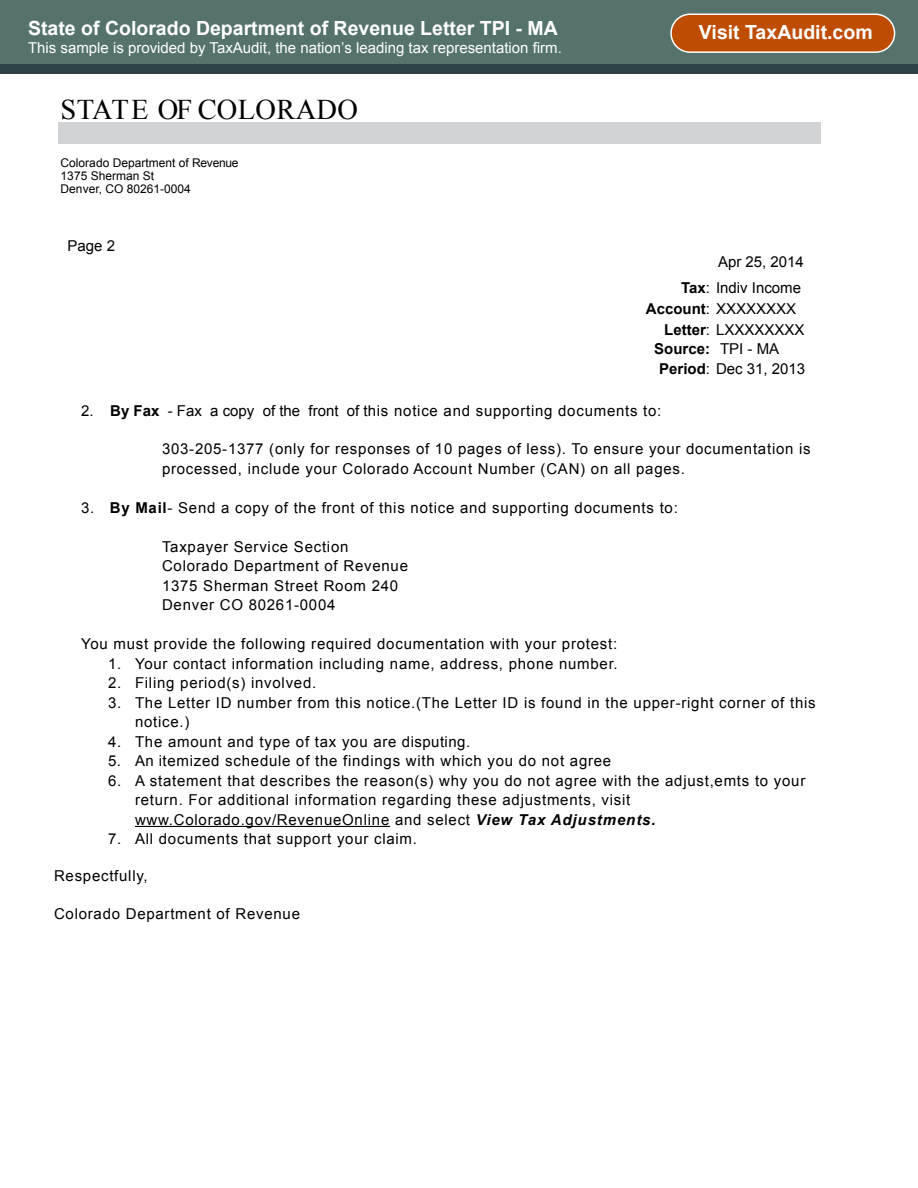
<style>
.page{position:relative;width:918px;height:1188px;background:#fff}
.page>*{position:absolute;margin:0;border:0;box-sizing:border-box;transform-origin:0 0}
.t1{font:28.5px "Times New Roman";letter-spacing:.01em;color:#000}
.t2{font:700 19.5px "Arial";color:#fff}
.t3{font:15px/19.5px "Arial";letter-spacing:.05em;color:#000}
.t4{font:15px/25.5px "Arial";color:#000}
.t5{font:15px "Arial";color:#fff}
.t6{font:12px/12.8px "Arial";color:#000}
.s1{font-weight:700}
.s2{font-weight:700;font-style:italic}
</style>
<div class="page">
<div style="left:58px;top:123px;width:763px;height:21px;background:#d1d3d4"></div>
<hr style="left:135px;top:826px;width:255px;height:1px;background:#000">
<div style="left:0;top:0;width:918px;height:70px;background:#55726c"></div>
<div style="left:0;top:64px;width:918px;height:9px;background:#2d4245"></div>
<div style="left:671px;top:14px;width:224px;height:38px;background:#be4d02;border-radius:19px"></div>
<div style="left:670px;top:14px;width:225px;height:39px;border:2px solid #fff;border-radius:19px"></div>
<h2 class="t2" style="left:28px;top:15px;width:531px">State of Colorado Department of Revenue Letter TPI - MA</h2>
<p class="t5" style="left:28px;top:38px;width:535px">This sample is provided by TaxAudit, the nation’s leading tax representation firm.</p>
<h1 class="t1" style="left:61px;top:90px;width:299px">STATE OF COLORADO</h1>
<p class="t6" style="left:61px;top:157px;width:179px">Colorado Department of Revenue<br>1375 Sherman St<br>Denver, CO 80261-0004</p>
<p class="t3" style="left:68px;top:236px;width:49px">Page 2</p>
<h2 class="t2" style="left:699px;top:19px;width:175px">Visit TaxAudit.com</h2>
<p class="t4" style="left:681px;top:249px;width:124px;text-align:right">Apr 25, 2014<br><span class="s1">Tax</span>: Indiv Income</p>
<p class="t4" style="left:664px;top:298px;width:142px;line-height:21px;text-indent:-18px"><span class="s1">Account</span>: XXXXXXXX<br><span class="s1">Letter</span>: LXXXXXXXX</p>
<p class="t4" style="left:659px;top:339px;width:148px;line-height:19.5px;text-indent:-5px"><span class="s1">Source:</span> TPI - MA<br><span class="s1">Period</span>: Dec 31, 2013</p>
<p class="t3" style="left:81px;top:401px;width:582px">2. <span class="s1">By Fax</span> - Fax a copy of the front of this notice and supporting documents to:</p>
<p class="t3" style="left:162px;top:439px;width:650px">303-205-1377 (only for responses of 10 pages of less). To ensure your documentation is processed, include your Colorado Account Number (CAN) on all pages.</p>
<p class="t3" style="left:81px;top:498px;width:598px">3. <span class="s1">By Mail</span>- Send a copy of the front of this notice and supporting documents to:</p>
<p class="t3" style="left:162px;top:537px;width:248px">Taxpayer Service Section<br>Colorado Department of Revenue<br>1375 Sherman Street Room 240<br>Denver CO 80261-0004</p>
<p class="t3" style="left:81px;top:634px;width:538px">You must provide the following required documentation with your protest:</p>
<p class="t3" style="left:108px;top:654px;width:511px">1. Your contact information including name, address, phone number.</p>
<p class="t3" style="left:108px;top:673px;width:210px">2. Filing period(s) involved.</p>
<p class="t3" style="left:135px;top:693px;width:682px;text-indent:-27px">3. The Letter ID number from this notice.(The Letter ID is found in the upper-right corner of this notice.)</p>
<p class="t3" style="left:108px;top:732px;width:364px">4. The amount and type of tax you are disputing.</p>
<p class="t3" style="left:108px;top:751px;width:505px">5. An itemized schedule of the findings with which you do not agree</p>
<p class="t3" style="left:135px;top:771px;width:672px;text-indent:-27px">6. A statement that describes the reason(s) why you do not agree with the adjust,emts to your return. For additional information regarding these adjustments, visit www.Colorado.gov/RevenueOnline and select <span class="s2">View Tax Adjustments.</span></p>
<p class="t3" style="left:108px;top:829px;width:311px">7. All documents that support your claim.</p>
<p class="t3" style="left:54px;top:866px;width:95px">Respectfully,</p>
<p class="t3" style="left:54px;top:904px;width:248px">Colorado Department of Revenue</p>
</div>
